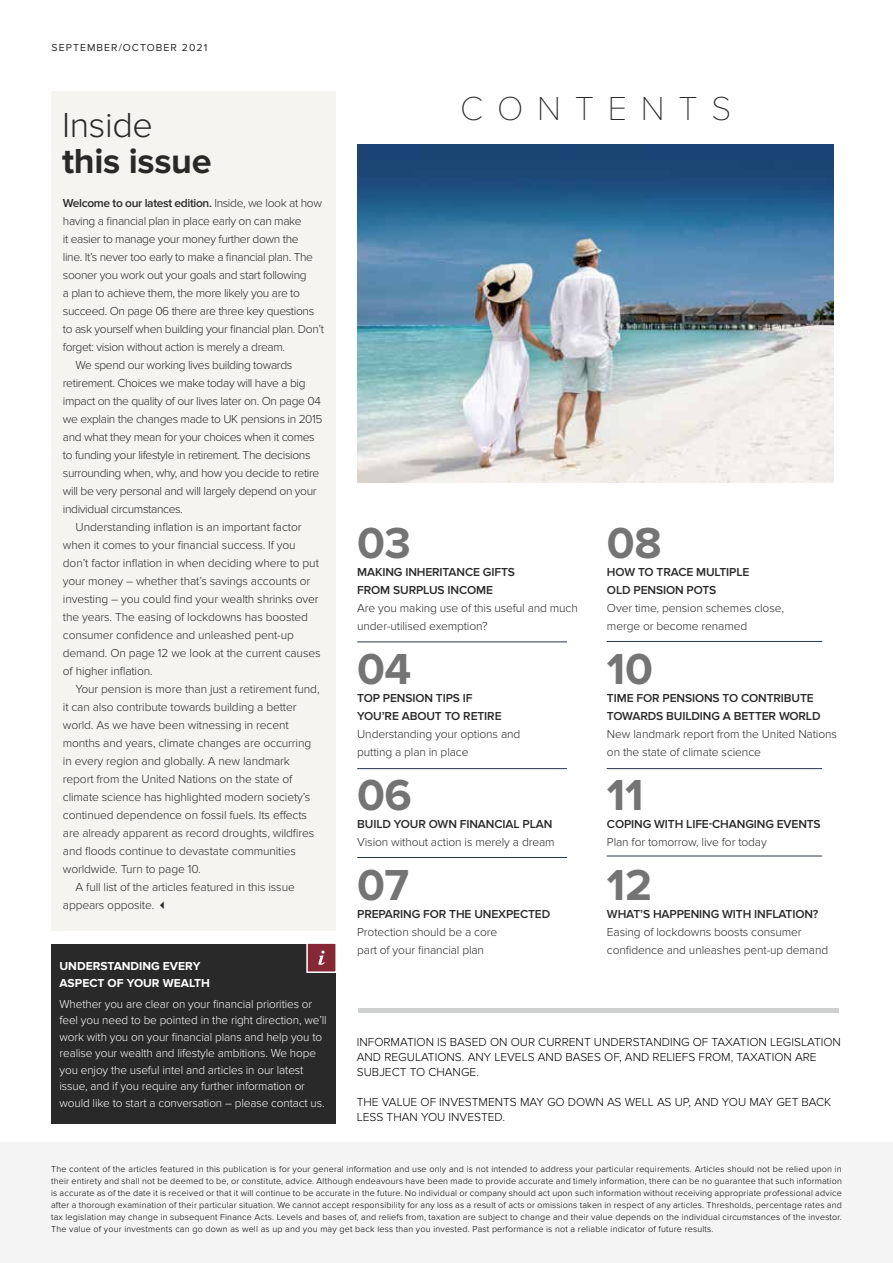
<style>
.page{position:relative;width:893px;height:1263px;background:#fff}
.page>*{position:absolute;margin:0;border:0;box-sizing:border-box;transform-origin:0 0}
.t1{font:700 45px "Proxima Nova";letter-spacing:-.01em;color:#747474}
.t2{font:700 36px "Proxima Nova";letter-spacing:-.01em;color:#292929}
.t3{font:300 36px "Proxima Nova";letter-spacing:-.01em;color:#292929}
.t4{font:100 34.5px "Proxima Nova T";letter-spacing:.4em;color:#292929}
.t5{font:300 12px/18px "Proxima Nova";letter-spacing:-.01em;color:#292929}
.t6{font:300 12px "Proxima Nova";letter-spacing:-.03em;color:#292929}
.t7{font:300 12px/16.5px "Proxima Nova";letter-spacing:-.01em;color:#fff}
.t8{font:600 12px/18px "Proxima Nova";letter-spacing:-.01em;color:#292929}
.t9{font:300 12px/15px "Proxima Nova";color:#000}
.t10{font:600 12px "Proxima Nova";letter-spacing:-.03em;color:#292929}
.t11{font:700 12px/16.5px "Proxima Nova";color:#fff}
.t12{font:10.5px "Proxima Nova";letter-spacing:.1em;color:#292929}
.t13{font:300 9px/12px "Proxima Nova";letter-spacing:.02em;color:#000;text-align:justify}
.s1{font-weight:300}
</style>
<div class="page">
<div style="left:51px;top:91px;width:285px;height:839px;background:#f5f4f0"></div>
<img style="left:357px;top:145px;width:476px;height:338px">
<div style="left:0;top:1142px;width:893px;height:121px;background:#f3f4f3"></div>
<div style="left:358px;top:1008px;width:481px;height:5px;background:#ced1cf"></div>
<hr style="left:357px;top:642px;width:210px;height:1px;background:#29374b">
<hr style="left:357px;top:768px;width:210px;height:1px;background:#29374b">
<hr style="left:357px;top:857px;width:210px;height:1px;background:#29374b">
<hr style="left:607px;top:641px;width:215px;height:1px;background:#29374b">
<hr style="left:607px;top:768px;width:215px;height:1px;background:#29374b">
<hr style="left:607px;top:856px;width:215px;height:1px;background:#29374b">
<div style="left:51px;top:944px;width:284px;height:179px;background:#292929"></div>
<div style="left:306px;top:942px;width:31px;height:31px;background:#852834;border:2px solid #fff"></div>
<svg style="left:318px;top:950px;width:7px;height:15px"></svg>
<p class="t12" style="left:52px;top:41px;width:157px">SEPTEMBER/OCTOBER 2021</p>
<h2 class="t3" style="left:62px;top:104px;width:92px">Inside</h2>
<h2 class="t2" style="left:62px;top:140px;width:151px">this issue</h2>
<p class="t10" style="left:63px;top:196px;width:261px">Welcome to our latest edition. <span class="s1">Inside, we look at how</span></p>
<p class="t6" style="left:63px;top:214px;width:240px">having a financial plan in place early on can make</p>
<p class="t6" style="left:63px;top:232px;width:237px">it easier to manage your money further down the</p>
<p class="t6" style="left:63px;top:250px;width:252px">line. It’s never too early to make a financial plan. The</p>
<p class="t6" style="left:63px;top:268px;width:245px">sooner you work out your goals and start following</p>
<p class="t6" style="left:63px;top:286px;width:239px">a plan to achieve them, the more likely you are to</p>
<p class="t6" style="left:63px;top:304px;width:253px">succeed. On page 06 there are three key questions</p>
<p class="t6" style="left:63px;top:322px;width:263px">to ask yourself when building your financial plan. Don’t</p>
<p class="t6" style="left:63px;top:340px;width:224px">forget: vision without action is merely a dream.</p>
<p class="t6" style="left:76px;top:358px;width:218px">We spend our working lives building towards</p>
<p class="t6" style="left:63px;top:376px;width:244px">retirement. Choices we make today will have a big</p>
<p class="t6" style="left:63px;top:394px;width:259px">impact on the quality of our lives later on. On page 04</p>
<p class="t6" style="left:63px;top:412px;width:261px">we explain the changes made to UK pensions in 2015</p>
<p class="t6" style="left:63px;top:430px;width:253px">and what they mean for your choices when it comes</p>
<p class="t6" style="left:63px;top:448px;width:249px">to funding your lifestyle in retirement. The decisions</p>
<p class="t6" style="left:63px;top:466px;width:258px">surrounding when, why, and how you decide to retire</p>
<p class="t6" style="left:63px;top:484px;width:255px">will be very personal and will largely depend on your</p>
<p class="t6" style="left:63px;top:502px;width:122px">individual circumstances.</p>
<p class="t5" style="left:76px;top:518px;width:227px">Understanding inflation is an important factor</p>
<p class="t5" style="left:63px;top:536px;width:234px">when it comes to your financial success. If you</p>
<p class="t5" style="left:63px;top:554px;width:258px">don’t factor inflation in when deciding where to put</p>
<p class="t5" style="left:63px;top:572px;width:249px">your money – whether that’s savings accounts or</p>
<p class="t5" style="left:63px;top:590px;width:257px">investing – you could find your wealth shrinks over</p>
<p class="t5" style="left:63px;top:608px;width:247px">the years. The easing of lockdowns has boosted</p>
<p class="t5" style="left:63px;top:626px;width:233px">consumer confidence and unleashed pent-up</p>
<p class="t5" style="left:63px;top:644px;width:259px">demand. On page 12 we look at the current causes</p>
<p class="t5" style="left:63px;top:662px;width:91px">of higher inflation.</p>
<p class="t5" style="left:76px;top:680px;width:245px">Your pension is more than just a retirement fund,</p>
<p class="t5" style="left:63px;top:698px;width:235px">it can also contribute towards building a better</p>
<p class="t5" style="left:63px;top:716px;width:227px">world. As we have been witnessing in recent</p>
<p class="t5" style="left:63px;top:734px;width:250px">months and years, climate changes are occurring</p>
<p class="t5" style="left:63px;top:752px;width:229px">in every region and globally. A new landmark</p>
<p class="t5" style="left:63px;top:770px;width:231px">report from the United Nations on the state of</p>
<p class="t5" style="left:63px;top:788px;width:249px">climate science has highlighted modern society’s</p>
<p class="t5" style="left:63px;top:806px;width:246px">continued dependence on fossil fuels. Its effects</p>
<p class="t5" style="left:63px;top:824px;width:253px">are already apparent as record droughts, wildfires</p>
<p class="t5" style="left:63px;top:842px;width:235px">and floods continue to devastate communities</p>
<p class="t5" style="left:63px;top:860px;width:139px">worldwide. Turn to page 10.</p>
<p class="t5" style="left:76px;top:878px;width:221px">A full list of the articles featured in this issue</p>
<p class="t5" style="left:63px;top:896px;width:108px">appears opposite. ✓</p>
<p class="t11" style="left:60px;top:958px;width:152px">UNDERSTANDING EVERY<br>ASPECT OF YOUR WEALTH</p>
<p class="t7" style="left:60px;top:995px;width:269px">Whether you are clear on your financial priorities or feel you need to be pointed in the right direction, we’ll work with you on your financial plans and help you to realise your wealth and lifestyle ambitions. We hope you enjoy the useful intel and articles in our latest issue, and if you require any further information or would like to start a conversation – please contact us.</p>
<h3 class="t4" style="left:460px;top:88px;width:273px">CONTENTS</h3>
<h1 class="t1" style="left:357px;top:517px;width:55px">03</h1>
<p class="t8" style="left:357px;top:563px;width:159px">MAKING INHERITANCE GIFTS<br>FROM SURPLUS INCOME</p>
<p class="t5" style="left:357px;top:599px;width:222px">Are you making use of this useful and much under-utilised exemption?</p>
<h1 class="t1" style="left:357px;top:643px;width:56px">04</h1>
<p class="t8" style="left:357px;top:689px;width:146px">TOP PENSION TIPS IF<br>YOU’RE ABOUT TO RETIRE</p>
<p class="t5" style="left:357px;top:725px;width:165px">Understanding your options and putting a plan in place</p>
<h1 class="t1" style="left:357px;top:769px;width:56px">06</h1>
<p class="t8" style="left:357px;top:815px;width:197px">BUILD YOUR OWN FINANCIAL PLAN</p>
<p class="t5" style="left:357px;top:833px;width:199px">Vision without action is merely a dream</p>
<h1 class="t1" style="left:357px;top:859px;width:53px">07</h1>
<p class="t8" style="left:357px;top:905px;width:195px">PREPARING FOR THE UNEXPECTED</p>
<p class="t5" style="left:357px;top:923px;width:142px">Protection should be a core part of your financial plan</p>
<h1 class="t1" style="left:607px;top:517px;width:56px">08</h1>
<p class="t8" style="left:607px;top:563px;width:144px">HOW TO TRACE MULTIPLE<br>OLD PENSION POTS</p>
<p class="t5" style="left:607px;top:599px;width:178px">Over time, pension schemes close, merge or become renamed</p>
<h1 class="t1" style="left:607px;top:643px;width:47px">10</h1>
<p class="t8" style="left:607px;top:689px;width:215px">TIME FOR PENSIONS TO CONTRIBUTE<br>TOWARDS BUILDING A BETTER WORLD</p>
<p class="t5" style="left:607px;top:725px;width:232px">New landmark report from the United Nations on the state of climate science</p>
<h1 class="t1" style="left:607px;top:769px;width:38px">11</h1>
<p class="t8" style="left:607px;top:815px;width:215px">COPING WITH LIFE-CHANGING EVENTS</p>
<p class="t5" style="left:607px;top:833px;width:161px">Plan for tomorrow, live for today</p>
<h1 class="t1" style="left:607px;top:859px;width:47px">12</h1>
<p class="t8" style="left:607px;top:905px;width:213px">WHAT’S HAPPENING WITH INFLATION?</p>
<p class="t5" style="left:607px;top:923px;width:223px">Easing of lockdowns boosts consumer confidence and unleashes pent-up demand</p>
<p class="t9" style="left:357px;top:1034px;width:486px">INFORMATION IS BASED ON OUR CURRENT UNDERSTANDING OF TAXATION LEGISLATION<br>AND REGULATIONS. ANY LEVELS AND BASES OF, AND RELIEFS FROM, TAXATION ARE<br>SUBJECT TO CHANGE.</p>
<p class="t9" style="left:357px;top:1094px;width:476px">THE VALUE OF INVESTMENTS MAY GO DOWN AS WELL AS UP, AND YOU MAY GET BACK<br>LESS THAN YOU INVESTED.</p>
<p class="t13" style="left:51px;top:1163px;width:792px">The content of the articles featured in this publication is for your general information and use only and is not intended to address your particular requirements. Articles should not be relied upon in their entirety and shall not be deemed to be, or constitute, advice. Although endeavours have been made to provide accurate and timely information, there can be no guarantee that such information is accurate as of the date it is received or that it will continue to be accurate in the future. No individual or company should act upon such information without receiving appropriate professional advice after a thorough examination of their particular situation. We cannot accept responsibility for any loss as a result of acts or omissions taken in respect of any articles. Thresholds, percentage rates and tax legislation may change in subsequent Finance Acts. Levels and bases of, and reliefs from, taxation are subject to change and their value depends on the individual circumstances of the investor.<br>The value of your investments can go down as well as up and you may get back less than you invested. Past performance is not a reliable indicator of future results.</p>
</div>
